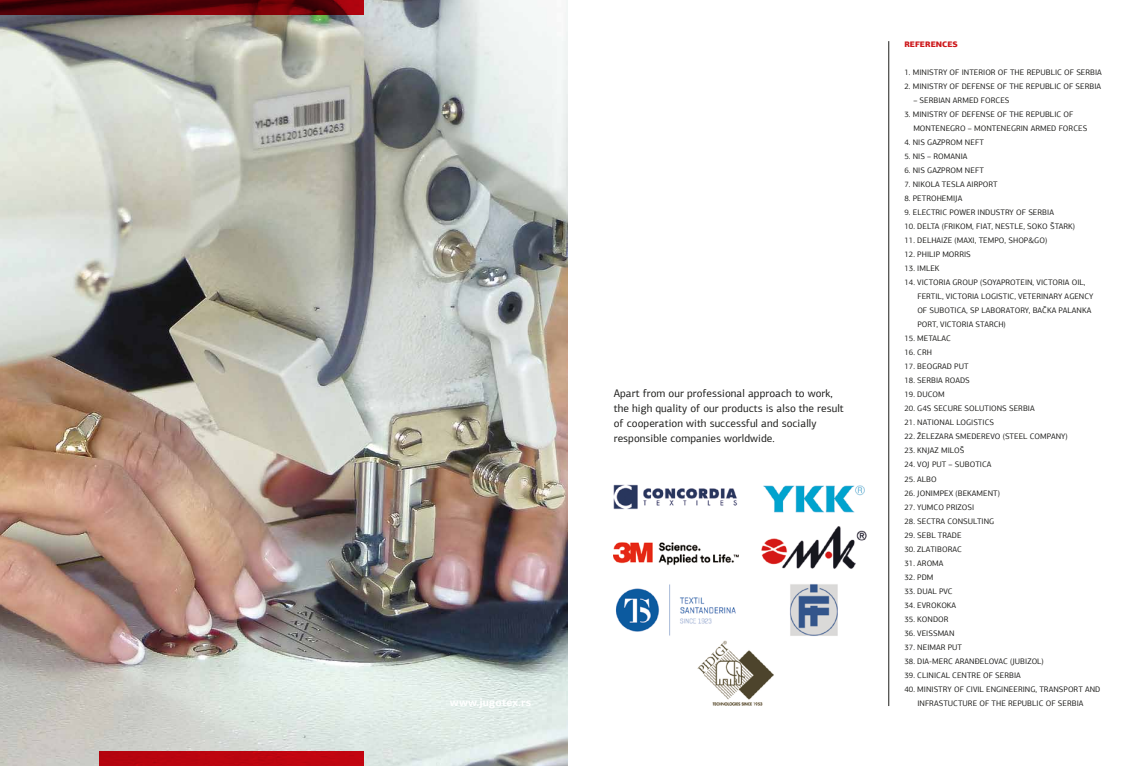
<style>
.page{position:relative;width:1134px;height:766px;background:#fff}
.page>*{position:absolute;margin:0;border:0;box-sizing:border-box;transform-origin:0 0}
.t1{font:11px/15px "PF Agora Sans Pro";letter-spacing:.005em;color:#1d1d1b}
.t2{font:700 11px "PF Agora Sans Pro";letter-spacing:.005em;color:#fff}
.t3{font:8px/14px "PF Agora Sans Pro";letter-spacing:.005em;color:#1d1d1b}
.t4{font:900 8px "PF Agora Sans Pro";letter-spacing:.005em;color:#cd171a}
</style>
<div class="page">
<img style="left:0;top:0;width:567px;height:765px">
<svg style="left:0;top:0;width:364px;height:14px"></svg>
<div style="left:99px;top:751px;width:265px;height:14px;background:#bb050f"></div>
<hr style="left:888px;top:41px;width:1px;height:664px;background:#1d1d1b">
<img style="left:614px;top:484px;width:253px;height:221px">
<h1 class="t1" style="left:614px;top:386px;width:232px">Apart from our professional approach to work, the high quality of our products is also the result of cooperation with successful and socially responsible companies worldwide.</h1>
<p class="t4" style="left:904px;top:39px;width:55px">REFERENCES</p>
<p class="t3" style="left:904px;top:65px;width:199px">1. MINISTRY OF INTERIOR OF THE REPUBLIC OF SERBIA</p>
<p class="t3" style="left:904px;top:79px;width:198px">2. MINISTRY OF DEFENSE OF THE REPUBLIC OF SERBIA</p>
<p class="t3" style="left:913px;top:93px;width:98px">– SERBIAN ARMED FORCES</p>
<p class="t3" style="left:913px;top:107px;width:175px;text-indent:-9px">3. MINISTRY OF DEFENSE OF THE REPUBLIC OF<br>MONTENEGRO – MONTENEGRIN ARMED FORCES</p>
<p class="t3" style="left:904px;top:135px;width:81px">4. NIS GAZPROM NEFT</p>
<p class="t3" style="left:904px;top:149px;width:65px">5. NIS – ROMANIA</p>
<p class="t3" style="left:904px;top:163px;width:81px">6. NIS GAZPROM NEFT</p>
<p class="t3" style="left:904px;top:177px;width:95px">7. NIKOLA TESLA AIRPORT</p>
<p class="t3" style="left:904px;top:191px;width:60px">8. PETROHEMIJA</p>
<p class="t3" style="left:904px;top:205px;width:151px">9. ELECTRIC POWER INDUSTRY OF SERBIA</p>
<p class="t3" style="left:904px;top:219px;width:172px">10. DELTA (FRIKOM, FIAT, NESTLE, SOKO ŠTARK)</p>
<p class="t3" style="left:904px;top:233px;width:144px">11. DELHAIZE (MAXI, TEMPO, SHOP&amp;GO)</p>
<p class="t3" style="left:904px;top:247px;width:68px">12. PHILIP MORRIS</p>
<p class="t3" style="left:904px;top:261px;width:37px">13. IMLEK</p>
<p class="t3" style="left:917px;top:275px;width:178px;text-indent:-13px">14. VICTORIA GROUP (SOYAPROTEIN, VICTORIA OIL, FERTIL, VICTORIA LOGISTIC, VETERINARY AGENCY OF SUBOTICA, SP LABORATORY, BAČKA PALANKA PORT, VICTORIA STARCH)</p>
<p class="t3" style="left:904px;top:331px;width:48px">15. METALAC</p>
<p class="t3" style="left:904px;top:345px;width:29px">16. CRH</p>
<p class="t3" style="left:904px;top:359px;width:66px">17. BEOGRAD PUT</p>
<p class="t3" style="left:904px;top:373px;width:67px">18. SERBIA ROADS</p>
<p class="t3" style="left:904px;top:387px;width:42px">19. DUCOM</p>
<p class="t3" style="left:904px;top:401px;width:132px">20. G4S SECURE SOLUTIONS SERBIA</p>
<p class="t3" style="left:904px;top:415px;width:91px">21. NATIONAL LOGISTICS</p>
<p class="t3" style="left:904px;top:429px;width:165px">22. ŽELEZARA SMEDEREVO (STEEL COMPANY)</p>
<p class="t3" style="left:904px;top:443px;width:61px">23. KNJAZ MILOŠ</p>
<p class="t3" style="left:904px;top:457px;width:89px">24. VOJ PUT – SUBOTICA</p>
<p class="t3" style="left:904px;top:471px;width:34px">25. ALBO</p>
<p class="t3" style="left:904px;top:485px;width:97px">26. JONIMPEX (BEKAMENT)</p>
<p class="t3" style="left:904px;top:499px;width:71px">27. YUMCO PRIZOSI</p>
<p class="t3" style="left:904px;top:513px;width:91px">28. SECTRA CONSULTING</p>
<p class="t3" style="left:904px;top:527px;width:59px">29. SEBL TRADE</p>
<p class="t3" style="left:904px;top:541px;width:59px">30. ZLATIBORAC</p>
<p class="t3" style="left:904px;top:555px;width:41px">31. AROMA</p>
<p class="t3" style="left:904px;top:569px;width:31px">32. PDM</p>
<p class="t3" style="left:904px;top:583px;width:50px">33. DUAL PVC</p>
<p class="t3" style="left:904px;top:597px;width:53px">34. EVROKOKA</p>
<p class="t3" style="left:904px;top:611px;width:46px">35. KONDOR</p>
<p class="t3" style="left:904px;top:625px;width:52px">36. VEISSMAN</p>
<p class="t3" style="left:904px;top:639px;width:59px">37. NEIMAR PUT</p>
<p class="t3" style="left:904px;top:653px;width:141px">38. DIA-MERC ARANĐELOVAC (JUBIZOL)</p>
<p class="t3" style="left:904px;top:667px;width:118px">39. CLINICAL CENTRE OF SERBIA</p>
<p class="t3" style="left:904px;top:681px;width:198px">40. MINISTRY OF CIVIL ENGINEERING, TRANSPORT AND</p>
<h1 class="t2" style="left:450px;top:694px;width:83px">www.jugotex.rs</h1>
<p class="t3" style="left:917px;top:695px;width:168px">INFRASTUCTURE OF THE REPUBLIC OF SERBIA</p>
</div>
